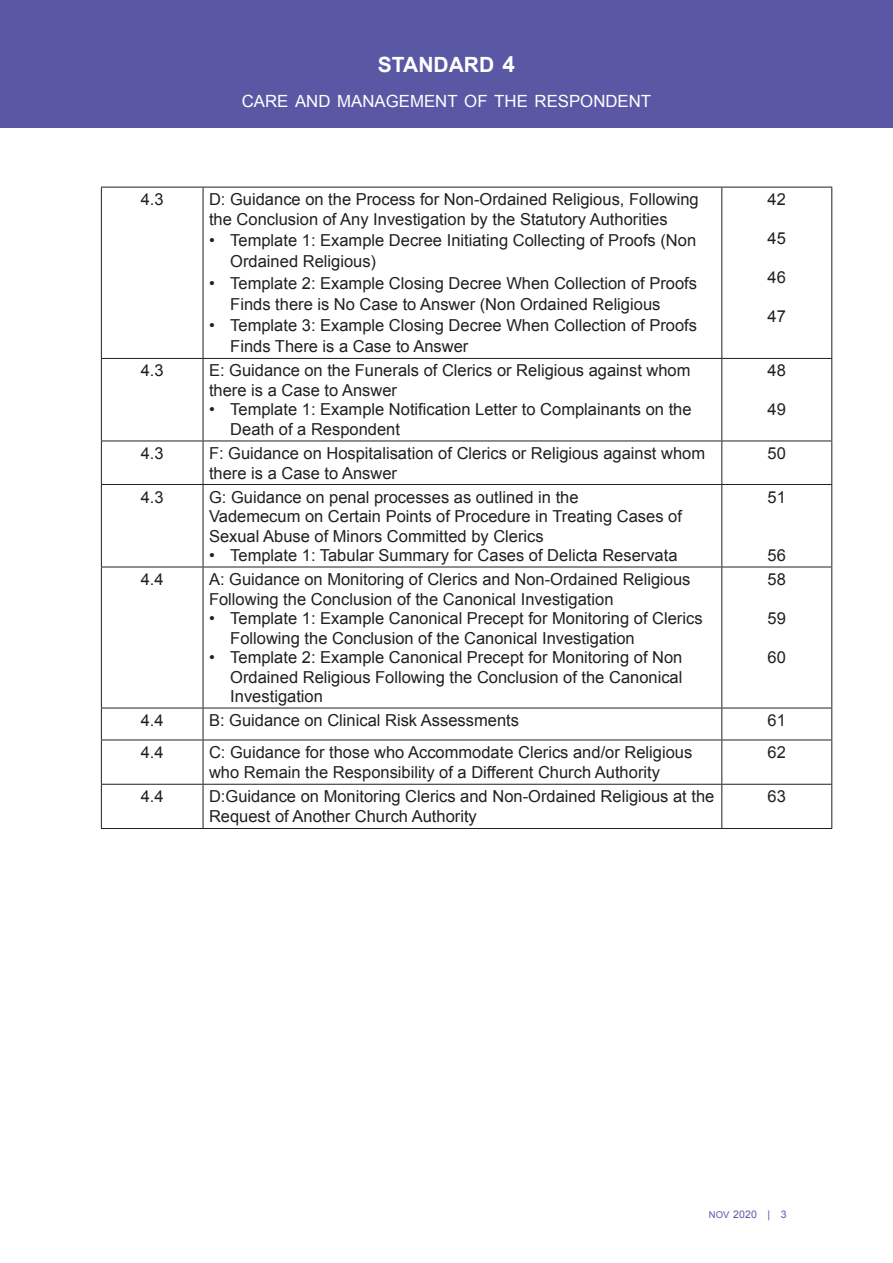
<style>
.page{position:relative;width:893px;height:1263px;background:#fff}
.page>*{position:absolute;margin:0;border:0;box-sizing:border-box;transform-origin:0 0}
.t1{font:700 21px "Arial";color:#fff}
.t2{font:16.8px "Arial";color:#fff}
.contents_text{font:16.5px/19.5px "Arial";color:#231f20}
.t3{font:10.5px "Arial";color:#5a57a5}
.s1{font-size:22.5px}
.s2{font-size:9.45px}
</style>
<div class="page">
<div style="left:0;top:0;width:893px;height:128px;background:#5a57a5"></div>
<hr style="left:203px;top:187px;width:519px;height:1px;background:#231f20">
<hr style="left:722px;top:187px;width:110px;height:1px;background:#231f20">
<hr style="left:721px;top:187px;width:1px;height:171px;background:#231f20">
<hr style="left:831px;top:187px;width:1px;height:171px;background:#231f20">
<hr style="left:203px;top:358px;width:519px;height:1px;background:#231f20">
<hr style="left:722px;top:358px;width:110px;height:1px;background:#231f20">
<hr style="left:721px;top:359px;width:1px;height:82px;background:#231f20">
<hr style="left:831px;top:359px;width:1px;height:82px;background:#231f20">
<hr style="left:203px;top:441px;width:519px;height:1px;background:#231f20">
<hr style="left:722px;top:441px;width:110px;height:1px;background:#231f20">
<hr style="left:721px;top:441px;width:1px;height:43px;background:#231f20">
<hr style="left:831px;top:441px;width:1px;height:43px;background:#231f20">
<hr style="left:203px;top:484px;width:519px;height:1px;background:#231f20">
<hr style="left:722px;top:484px;width:110px;height:1px;background:#231f20">
<hr style="left:721px;top:485px;width:1px;height:82px;background:#231f20">
<hr style="left:831px;top:485px;width:1px;height:82px;background:#231f20">
<hr style="left:203px;top:567px;width:519px;height:1px;background:#231f20">
<hr style="left:722px;top:567px;width:110px;height:1px;background:#231f20">
<hr style="left:721px;top:567px;width:1px;height:141px;background:#231f20">
<hr style="left:831px;top:567px;width:1px;height:141px;background:#231f20">
<hr style="left:203px;top:708px;width:519px;height:1px;background:#231f20">
<hr style="left:722px;top:708px;width:110px;height:1px;background:#231f20">
<hr style="left:721px;top:708px;width:1px;height:32px;background:#231f20">
<hr style="left:831px;top:708px;width:1px;height:32px;background:#231f20">
<hr style="left:203px;top:740px;width:519px;height:1px;background:#231f20">
<hr style="left:722px;top:740px;width:110px;height:1px;background:#231f20">
<hr style="left:721px;top:740px;width:1px;height:44px;background:#231f20">
<hr style="left:831px;top:740px;width:1px;height:44px;background:#231f20">
<hr style="left:203px;top:784px;width:519px;height:1px;background:#231f20">
<hr style="left:722px;top:784px;width:110px;height:1px;background:#231f20">
<hr style="left:721px;top:785px;width:1px;height:43px;background:#231f20">
<hr style="left:831px;top:785px;width:1px;height:43px;background:#231f20">
<hr style="left:203px;top:828px;width:519px;height:1px;background:#231f20">
<hr style="left:722px;top:828px;width:110px;height:1px;background:#231f20">
<hr style="left:101px;top:187px;width:102px;height:1px;background:#231f20">
<hr style="left:101px;top:187px;width:1px;height:171px;background:#231f20">
<hr style="left:203px;top:187px;width:1px;height:171px;background:#231f20">
<hr style="left:101px;top:358px;width:102px;height:1px;background:#231f20">
<hr style="left:101px;top:359px;width:1px;height:82px;background:#231f20">
<hr style="left:203px;top:359px;width:1px;height:82px;background:#231f20">
<hr style="left:101px;top:441px;width:102px;height:1px;background:#231f20">
<hr style="left:101px;top:441px;width:1px;height:43px;background:#231f20">
<hr style="left:203px;top:441px;width:1px;height:43px;background:#231f20">
<hr style="left:101px;top:484px;width:102px;height:1px;background:#231f20">
<hr style="left:101px;top:485px;width:1px;height:82px;background:#231f20">
<hr style="left:203px;top:485px;width:1px;height:82px;background:#231f20">
<hr style="left:101px;top:567px;width:102px;height:1px;background:#231f20">
<hr style="left:101px;top:567px;width:1px;height:141px;background:#231f20">
<hr style="left:203px;top:567px;width:1px;height:141px;background:#231f20">
<hr style="left:101px;top:708px;width:102px;height:1px;background:#231f20">
<hr style="left:101px;top:708px;width:1px;height:32px;background:#231f20">
<hr style="left:203px;top:708px;width:1px;height:32px;background:#231f20">
<hr style="left:101px;top:740px;width:102px;height:1px;background:#231f20">
<hr style="left:101px;top:740px;width:1px;height:44px;background:#231f20">
<hr style="left:203px;top:740px;width:1px;height:44px;background:#231f20">
<hr style="left:101px;top:784px;width:102px;height:1px;background:#231f20">
<hr style="left:101px;top:785px;width:1px;height:43px;background:#231f20">
<hr style="left:203px;top:785px;width:1px;height:43px;background:#231f20">
<hr style="left:101px;top:828px;width:102px;height:1px;background:#231f20">
<p class="t1" style="left:378px;top:50px;width:139px">STANDARD <span class="s1">4</span></p>
<p class="t2" style="left:242px;top:90px;width:411px">CARE AND MANAGEMENT OF THE RESPONDENT</p>
<p class="contents_text" style="left:141px;top:190px;width:24px">4.3</p>
<p class="contents_text" style="left:209px;top:190px;width:491px">D: Guidance on the Process for Non-Ordained Religious, Following the Conclusion of Any Investigation by the Statutory Authorities</p>
<p class="contents_text" style="left:230px;top:230px;width:467px;line-height:21.3px;text-indent:-21px">• Template 1: Example Decree Initiating Collecting of Proofs (Non<br>Ordained Religious)</p>
<p class="contents_text" style="left:230px;top:272px;width:468px;line-height:21.3px;text-indent:-21px">• Template 2: Example Closing Decree When Collection of Proofs<br>Finds there is No Case to Answer (Non Ordained Religious</p>
<p class="contents_text" style="left:230px;top:315px;width:468px;line-height:21.3px;text-indent:-21px">• Template 3: Example Closing Decree When Collection of Proofs<br>Finds There is a Case to Answer</p>
<p class="contents_text" style="left:141px;top:361px;width:24px">4.3</p>
<p class="contents_text" style="left:209px;top:361px;width:483px">E: Guidance on the Funerals of Clerics or Religious against whom there is a Case to Answer</p>
<p class="contents_text" style="left:230px;top:400px;width:463px;text-indent:-21px">• Template 1: Example Notification Letter to Complainants on the<br>Death of a Respondent</p>
<p class="contents_text" style="left:768px;top:190px;width:20px">42</p>
<p class="contents_text" style="left:768px;top:229px;width:20px">45</p>
<p class="contents_text" style="left:768px;top:268px;width:20px">46</p>
<p class="contents_text" style="left:768px;top:307px;width:20px">47</p>
<p class="contents_text" style="left:768px;top:361px;width:20px">48</p>
<p class="contents_text" style="left:768px;top:400px;width:20px">49</p>
<p class="contents_text" style="left:141px;top:444px;width:24px">4.3</p>
<p class="contents_text" style="left:209px;top:444px;width:498px">F: Guidance on Hospitalisation of Clerics or Religious against whom there is a Case to Answer</p>
<p class="contents_text" style="left:768px;top:444px;width:20px">50</p>
<p class="contents_text" style="left:141px;top:487px;width:24px">4.3</p>
<p class="contents_text" style="left:209px;top:487px;width:371px">G: Guidance on penal processes as outlined in the</p>
<p class="contents_text" style="left:209px;top:507px;width:474px">Vademecum on Certain Points of Procedure in Treating Cases of<br>Sexual Abuse of Minors Committed by Clerics</p>
<p class="contents_text" style="left:209px;top:546px;width:470px">• Template 1: Tabular Summary for Cases of Delicta Reservata</p>
<p class="contents_text" style="left:768px;top:487px;width:20px">51</p>
<p class="contents_text" style="left:768px;top:546px;width:20px">56</p>
<p class="contents_text" style="left:141px;top:570px;width:24px">4.4</p>
<p class="contents_text" style="left:209px;top:570px;width:483px">A: Guidance on Monitoring of Clerics and Non-Ordained Religious<br>Following the Conclusion of the Canonical Investigation</p>
<p class="contents_text" style="left:230px;top:609px;width:474px;text-indent:-21px">• Template 1: Example Canonical Precept for Monitoring of Clerics<br>Following the Conclusion of the Canonical Investigation</p>
<p class="contents_text" style="left:230px;top:648px;width:454px;text-align:justify;text-indent:-21px">• Template 2: Example Canonical Precept for Monitoring of Non Ordained Religious Following the Conclusion of the Canonical Investigation</p>
<p class="contents_text" style="left:768px;top:570px;width:20px">58</p>
<p class="contents_text" style="left:768px;top:609px;width:20px">59</p>
<p class="contents_text" style="left:768px;top:648px;width:20px">60</p>
<p class="contents_text" style="left:141px;top:711px;width:24px">4.4</p>
<p class="contents_text" style="left:209px;top:711px;width:311px">B: Guidance on Clinical Risk Assessments</p>
<p class="contents_text" style="left:768px;top:711px;width:20px">61</p>
<p class="contents_text" style="left:141px;top:743px;width:24px">4.4</p>
<p class="contents_text" style="left:209px;top:743px;width:485px">C: Guidance for those who Accommodate Clerics and/or Religious who Remain the Responsibility of a Different Church Authority</p>
<p class="contents_text" style="left:768px;top:743px;width:20px">62</p>
<p class="contents_text" style="left:141px;top:787px;width:24px">4.4</p>
<p class="contents_text" style="left:209px;top:787px;width:507px">D:Guidance on Monitoring Clerics and Non-Ordained Religious at the<br>Request of Another Church Authority</p>
<p class="contents_text" style="left:768px;top:787px;width:20px">63</p>
<p class="t3" style="left:709px;top:1207px;width:79px"><span class="s2">NOV</span> 2020 | 3</p>
</div>
